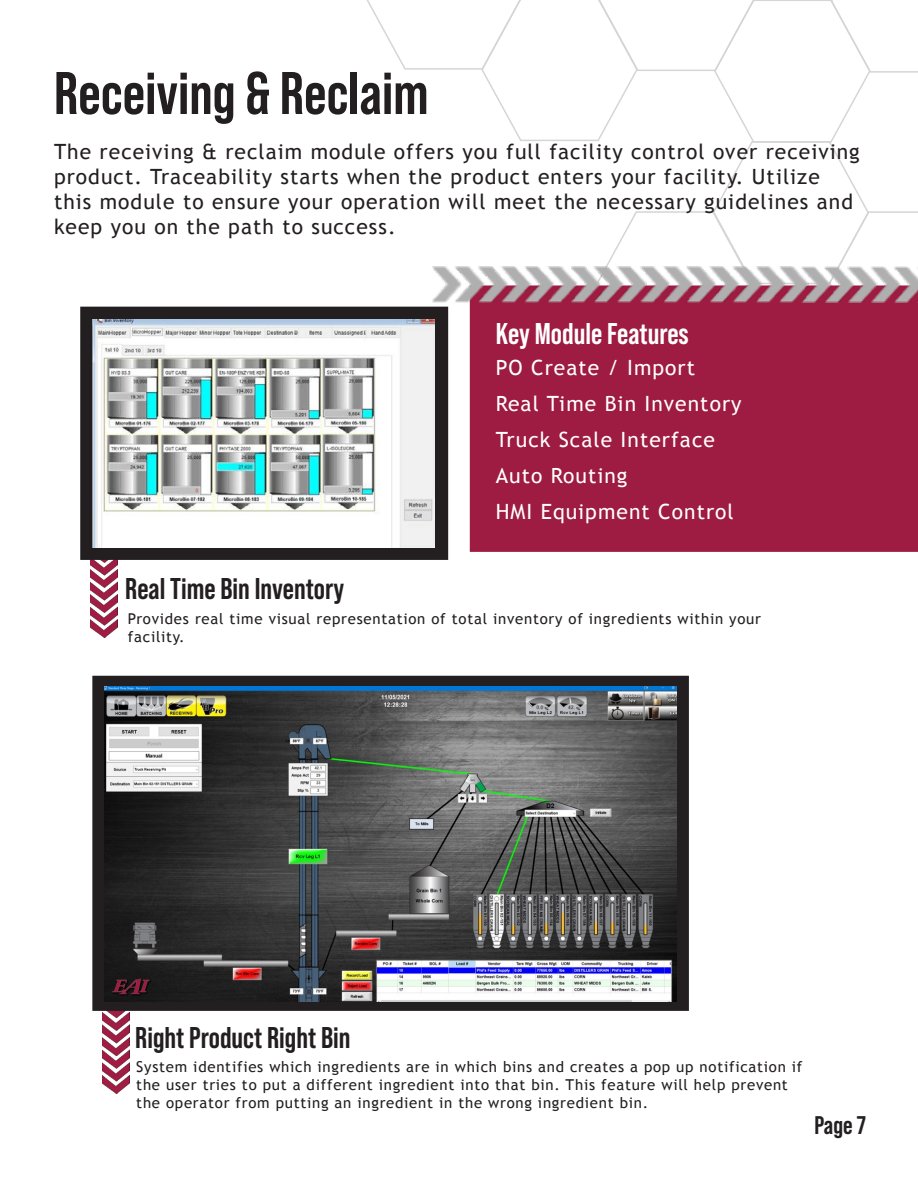
<style>
.page{position:relative;width:918px;height:1188px;background:#fff}
.page>*{position:absolute;margin:0;border:0;box-sizing:border-box;transform-origin:0 0}
.t1{font:700 60px "Bebas Neue Pro";color:#231f20}
.t2{font:700 30px "Bebas Neue Pro";color:#231f20}
.t3{font:700 30px "Bebas Neue Pro";color:#fff}
.t4{font:700 25.5px "Bebas Neue Pro";color:#231f20}
.t5{font:21px/25.2px "Trebuchet MS";letter-spacing:.05em;color:#231f20}
.t6{font:21px "Trebuchet MS";letter-spacing:.05em;color:#fff}
.t7{font:15px/18px "Trebuchet MS";letter-spacing:.05em;color:#231f20}
</style>
<div class="page">
<img style="left:103px;top:1011px;width:26px;height:82px">
<img style="left:91px;top:560px;width:27px;height:78px">
<div style="left:81px;top:308px;width:366px;height:251px;background:#231f20"></div>
<div style="left:80px;top:307px;width:368px;height:253px;border:2px solid #231f20"></div>
<svg style="left:365px;top:0;width:553px;height:355px"></svg>
<div style="left:470px;top:303px;width:448px;height:249px;background:#9e1b41"></div>
<img style="left:432px;top:267px;width:486px;height:36px">
<div style="left:94px;top:677px;width:594px;height:333px;background:#231f20"></div>
<div style="left:92px;top:676px;width:597px;height:335px;border:2px solid #231f20"></div>
<img style="left:92px;top:320px;width:343px;height:227px">
<img style="left:105px;top:686px;width:571px;height:315px">
<p class="t1" style="left:54px;top:59px;width:376px">Receiving &amp; Reclaim</p>
<p class="t5" style="left:54px;top:139px;width:807px">The receiving &amp; reclaim module offers you full facility control over receiving product. Traceability starts when the product enters your facility. Utilize this module to ensure your operation will meet the necessary guidelines and keep you on the path to success.</p>
<p class="t3" style="left:496px;top:316px;width:195px">Key Module Features</p>
<p class="t6" style="left:496px;top:355px;width:201px">PO Create / Import</p>
<p class="t6" style="left:496px;top:391px;width:247px">Real Time Bin Inventory</p>
<p class="t6" style="left:496px;top:427px;width:221px">Truck Scale Interface</p>
<p class="t6" style="left:496px;top:463px;width:133px">Auto Routing</p>
<p class="t6" style="left:496px;top:499px;width:240px">HMI Equipment Control</p>
<p class="t2" style="left:125px;top:572px;width:220px">Real Time Bin Inventory</p>
<p class="t7" style="left:128px;top:610px;width:634px">Provides real time visual representation of total inventory of ingredients within your facility.</p>
<p class="t2" style="left:135px;top:1021px;width:217px">Right Product Right Bin</p>
<p class="t7" style="left:136px;top:1058px;width:668px">System identifies which ingredients are in which bins and creates a pop up notification if the user tries to put a different ingredient into that bin. This feature will help prevent the operator from putting an ingredient in the wrong ingredient bin.</p>
<p class="t4" style="left:814px;top:1110px;width:53px">Page 7</p>
</div>
